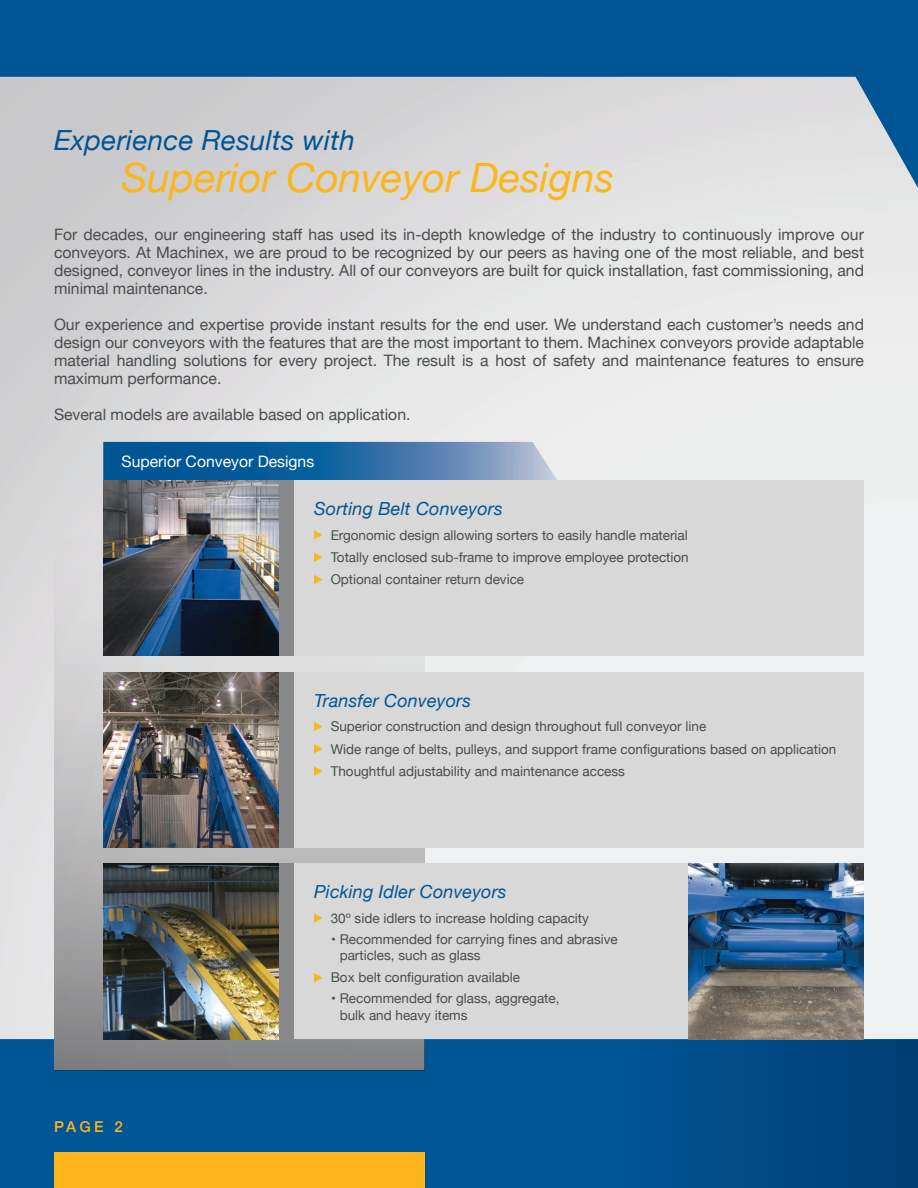
<style>
.page{position:relative;width:918px;height:1188px;background:#fff}
.page>*{position:absolute;margin:0;border:0;box-sizing:border-box;transform-origin:0 0}
.t1{font:italic 40.5px "Helvetica Neue";color:#fcb61c}
.t2{font:italic 27.75px "Helvetica Neue";letter-spacing:.01em;color:#005595}
.t3{font:italic 18px "Helvetica Neue";letter-spacing:.01em;color:#005595}
.t4{font:15.75px/18px "Helvetica Neue";color:#4b4c4d;text-align:justify}
.t5{font:15.75px "Helvetica Neue";color:#fff}
.t6{font:500 15px "Helvetica Neue";color:#fcb61c}
.t7{font:13.5px/22.4px "Helvetica Neue";color:#4b4c4d}
</style>
<div class="page">
<img style="left:0;top:188px;width:918px;height:851px">
<svg style="left:0;top:1039px;width:918px;height:149px;background:#00508e"></svg>
<div style="left:54px;top:1152px;width:370px;height:36px;background:#fcb61c"></div>
<svg style="left:54px;top:443px;width:370px;height:627px;background:#b4b4b5"></svg>
<svg style="left:103px;top:442px;width:455px;height:38px;background:#3573a8"></svg>
<div style="left:103px;top:480px;width:761px;height:176px;background:#d8d8d8"></div>
<svg style="left:314px;top:530px;width:8px;height:10px"></svg>
<svg style="left:314px;top:552px;width:8px;height:10px"></svg>
<svg style="left:314px;top:575px;width:8px;height:9px"></svg>
<div style="left:103px;top:672px;width:761px;height:176px;background:#d8d8d8"></div>
<svg style="left:314px;top:722px;width:8px;height:9px"></svg>
<svg style="left:314px;top:744px;width:8px;height:10px"></svg>
<svg style="left:314px;top:766px;width:8px;height:10px"></svg>
<div style="left:103px;top:864px;width:761px;height:175px;background:#d8d8d8"></div>
<svg style="left:314px;top:913px;width:8px;height:10px"></svg>
<svg style="left:314px;top:973px;width:8px;height:9px"></svg>
<img style="left:103px;top:480px;width:176px;height:176px">
<img style="left:103px;top:672px;width:176px;height:176px">
<img style="left:103px;top:864px;width:176px;height:175px">
<img style="left:688px;top:864px;width:176px;height:175px">
<div style="left:279px;top:480px;width:15px;height:176px;background:#87888a"></div>
<div style="left:279px;top:672px;width:15px;height:176px;background:#87888a"></div>
<div style="left:279px;top:864px;width:15px;height:175px;background:#87888a"></div>
<svg style="left:0;top:0;width:918px;height:188px;background:#799eba"></svg>
<h2 class="t2" style="left:54px;top:120px;width:303px">Experience Results with</h2>
<h1 class="t1" style="left:122px;top:148px;width:494px">Superior Conveyor Designs</h1>
<p class="t4" style="left:54px;top:226px;width:812px">For decades, our engineering staff has used its in-depth knowledge of the industry to continuously improve our conveyors. At Machinex, we are proud to be recognized by our peers as having one of the most reliable, and best designed, conveyor lines in the industry. All of our conveyors are built for quick installation, fast commissioning, and minimal maintenance.</p>
<p class="t4" style="left:54px;top:316px;width:812px">Our experience and expertise provide instant results for the end user. We understand each customer’s needs and design our conveyors with the features that are the most important to them. Machinex conveyors provide adaptable material handling solutions for every project. The result is a host of safety and maintenance features to ensure maximum performance.</p>
<p class="t4" style="left:54px;top:406px;width:358px">Several models are available based on application.</p>
<p class="t5" style="left:122px;top:450px;width:194px">Superior Conveyor Designs</p>
<p class="t3" style="left:314px;top:496px;width:190px">Sorting Belt Conveyors</p>
<p class="t7" style="left:331px;top:524px;width:360px;text-align:justify">Ergonomic design allowing sorters to easily handle material Totally enclosed sub-frame to improve employee protection Optional container return device</p>
<p class="t3" style="left:314px;top:687px;width:159px">Transfer Conveyors</p>
<p class="t7" style="left:331px;top:716px;width:507px">Superior construction and design throughout full conveyor line<br>Wide range of belts, pulleys, and support frame configurations based on application<br>Thoughtful adjustability and maintenance access</p>
<p class="t6" style="left:54px;top:1115px;width:70px">PAGE 2</p>
<p class="t3" style="left:314px;top:879px;width:194px">Picking Idler Conveyors</p>
<p class="t7" style="left:331px;top:908px;width:260px">30º side idlers to increase holding capacity</p>
<p class="t7" style="left:340px;top:931px;width:280px;line-height:16.5px;text-indent:-8px">• Recommended for carrying fines and abrasive particles, such as glass</p>
<p class="t7" style="left:331px;top:967px;width:191px">Box belt configuration available</p>
<p class="t7" style="left:340px;top:991px;width:221px;line-height:16.5px;text-indent:-8px">• Recommended for glass, aggregate, bulk and heavy items</p>
</div>
